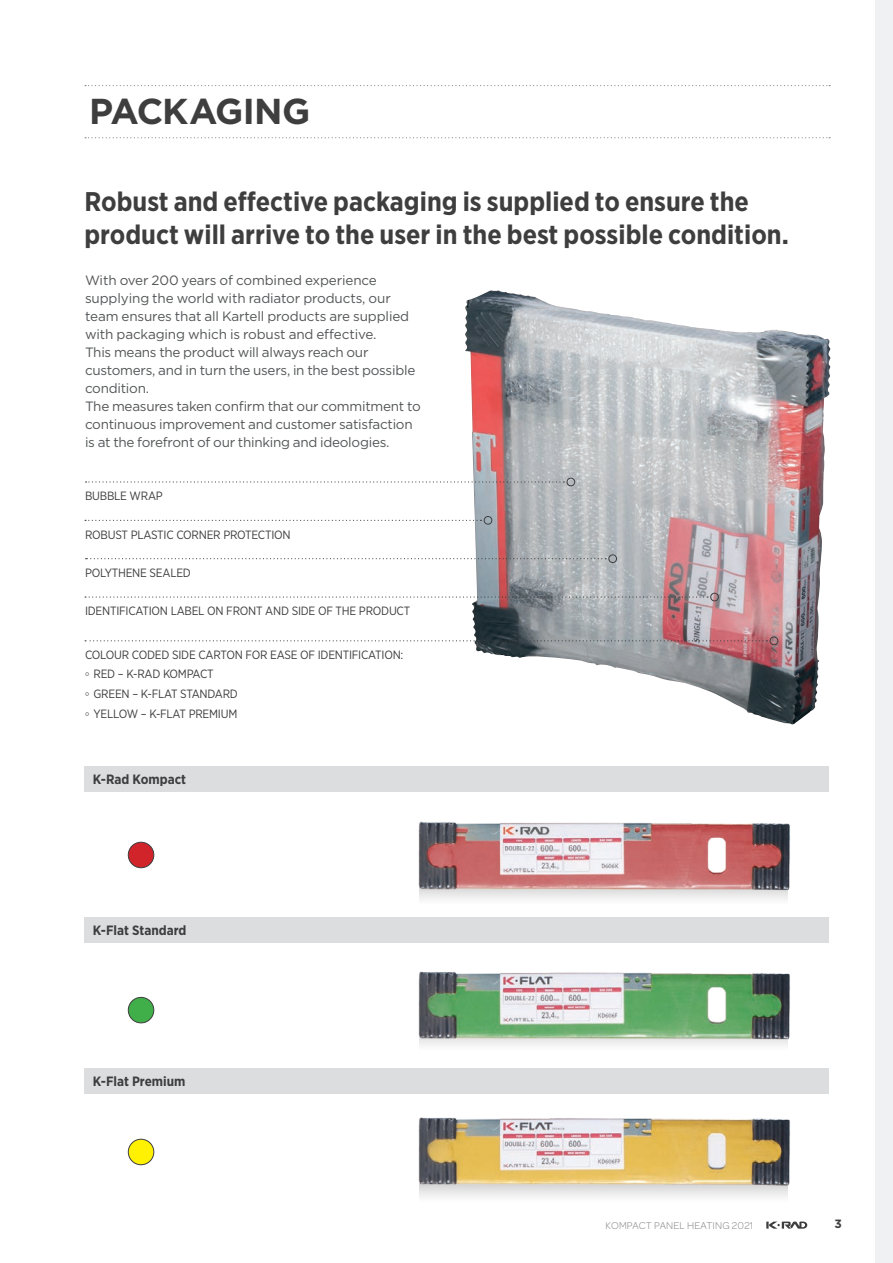
<style>
.page{position:relative;width:893px;height:1263px;background:#fff}
.page>*{position:absolute;margin:0;border:0;box-sizing:border-box;transform-origin:0 0}
.t1{font:700 36px "Gotham";letter-spacing:-.025em;color:#3e3e3f}
.t2{font:700 27px/32.4px "Gotham Narrow";color:#3e3e3f}
.t3{font:13.5px/18px "Gotham";letter-spacing:-.02em;color:#545557}
.t4{font:700 13.5px "Gotham Narrow";color:#3e3e3f}
.t5{font:12px/19.5px "Gotham Narrow";letter-spacing:-.02em;color:#3e3e3f}
.t6{font:700 12px "Gotham";color:#3e3e3f}
.t7{font:300 10.5px "Omnes Pro";letter-spacing:.02em;color:#808285}
.s1{font-family:"Arial";font-weight:700}
</style>
<div class="page">
<svg style="left:85px;top:85px;width:745px;height:1px"></svg>
<svg style="left:85px;top:137px;width:745px;height:1px"></svg>
<svg style="left:766px;top:1221px;width:41px;height:8px"></svg>
<div style="left:876px;top:0;width:17px;height:1263px;background:#f0f1f2"></div>
<img style="left:464px;top:290px;width:358px;height:434px">
<div style="left:567px;top:478px;width:8px;height:8px;border:1px solid #3e3e3f;border-radius:50%"></div>
<svg style="left:86px;top:481px;width:478px;height:1px"></svg>
<div style="left:608px;top:554px;width:9px;height:9px;border:1px solid #3e3e3f;border-radius:50%"></div>
<svg style="left:86px;top:558px;width:520px;height:1px"></svg>
<div style="left:484px;top:516px;width:8px;height:9px;border:1px solid #3e3e3f;border-radius:50%"></div>
<svg style="left:85px;top:520px;width:397px;height:1px"></svg>
<div style="left:770px;top:636px;width:8px;height:9px;border:1px solid #3e3e3f;border-radius:50%"></div>
<svg style="left:85px;top:640px;width:682px;height:1px"></svg>
<div style="left:710px;top:593px;width:9px;height:8px;border:1px solid #3e3e3f;border-radius:50%"></div>
<svg style="left:85px;top:596px;width:623px;height:2px"></svg>
<div style="left:420px;top:892px;width:368px;height:7px;background:#ecebeb"></div>
<img style="left:418px;top:821px;width:372px;height:71px">
<div style="left:128px;top:842px;width:26px;height:26px;background:#d1232a;border-radius:50%"></div>
<div style="left:128px;top:842px;width:26px;height:26px;border:1px solid #3e3e3f;border-radius:50%"></div>
<div style="left:84px;top:766px;width:745px;height:26px;background:#dcdddf"></div>
<div style="left:420px;top:1032px;width:368px;height:20px;background:#f8f8f8"></div>
<img style="left:418px;top:971px;width:372px;height:73px">
<div style="left:128px;top:997px;width:26px;height:26px;background:#40ae49;border-radius:50%"></div>
<div style="left:128px;top:997px;width:26px;height:26px;border:1px solid #3e3e3f;border-radius:50%"></div>
<div style="left:84px;top:917px;width:745px;height:26px;background:#dcdddf"></div>
<svg style="left:420px;top:1187px;width:368px;height:10px;fill:#e9e9e9"></svg>
<img style="left:418px;top:1117px;width:372px;height:70px">
<div style="left:128px;top:1139px;width:26px;height:26px;background:#fff101;border-radius:50%"></div>
<div style="left:128px;top:1139px;width:26px;height:26px;border:1px solid #3e3e3f;border-radius:50%"></div>
<div style="left:84px;top:1068px;width:745px;height:25px;background:#dcdddf"></div>
<h1 class="t1" style="left:89px;top:87px;width:223px">PACKAGING</h1>
<h2 class="t2" style="left:84px;top:185px;width:706px">Robust and effective packaging is supplied to ensure the product will arrive to the user in the best possible condition.</h2>
<p class="t3" style="left:85px;top:271px;width:337px">With over 200 years of combined experience supplying the world with radiator products, our team ensures that all Kartell products are supplied with packaging which is robust and effective.<br>This means the product will always reach our customers, and in turn the users, in the best possible condition.<br>The measures taken confirm that our commitment to continuous improvement and customer satisfaction is at the forefront of our thinking and ideologies.</p>
<p class="t5" style="left:85px;top:486px;width:79px">BUBBLE WRAP</p>
<p class="t5" style="left:85px;top:524px;width:207px">ROBUST PLASTIC CORNER PROTECTION</p>
<p class="t5" style="left:85px;top:563px;width:107px">POLYTHENE SEALED</p>
<p class="t5" style="left:85px;top:601px;width:327px">IDENTIFICATION LABEL ON FRONT AND SIDE OF THE PRODUCT</p>
<p class="t5" style="left:85px;top:645px;width:320px">COLOUR CODED SIDE CARTON FOR EASE OF IDENTIFICATION: <span class="s1">◦</span> RED – K-RAD KOMPACT<br><span class="s1">◦</span> GREEN – K-FLAT STANDARD<br><span class="s1">◦</span> YELLOW – K-FLAT PREMIUM</p>
<p class="t4" style="left:93px;top:771px;width:95px">K-Rad Kompact</p>
<p class="t4" style="left:93px;top:922px;width:95px">K-Flat Standard</p>
<p class="t4" style="left:93px;top:1073px;width:94px">K-Flat Premium</p>
<p class="t7" style="left:606px;top:1218px;width:149px">KOMPACT PANEL HEATING 2021</p>
<p class="t6" style="left:834px;top:1216px;width:9px">3</p>
</div>
